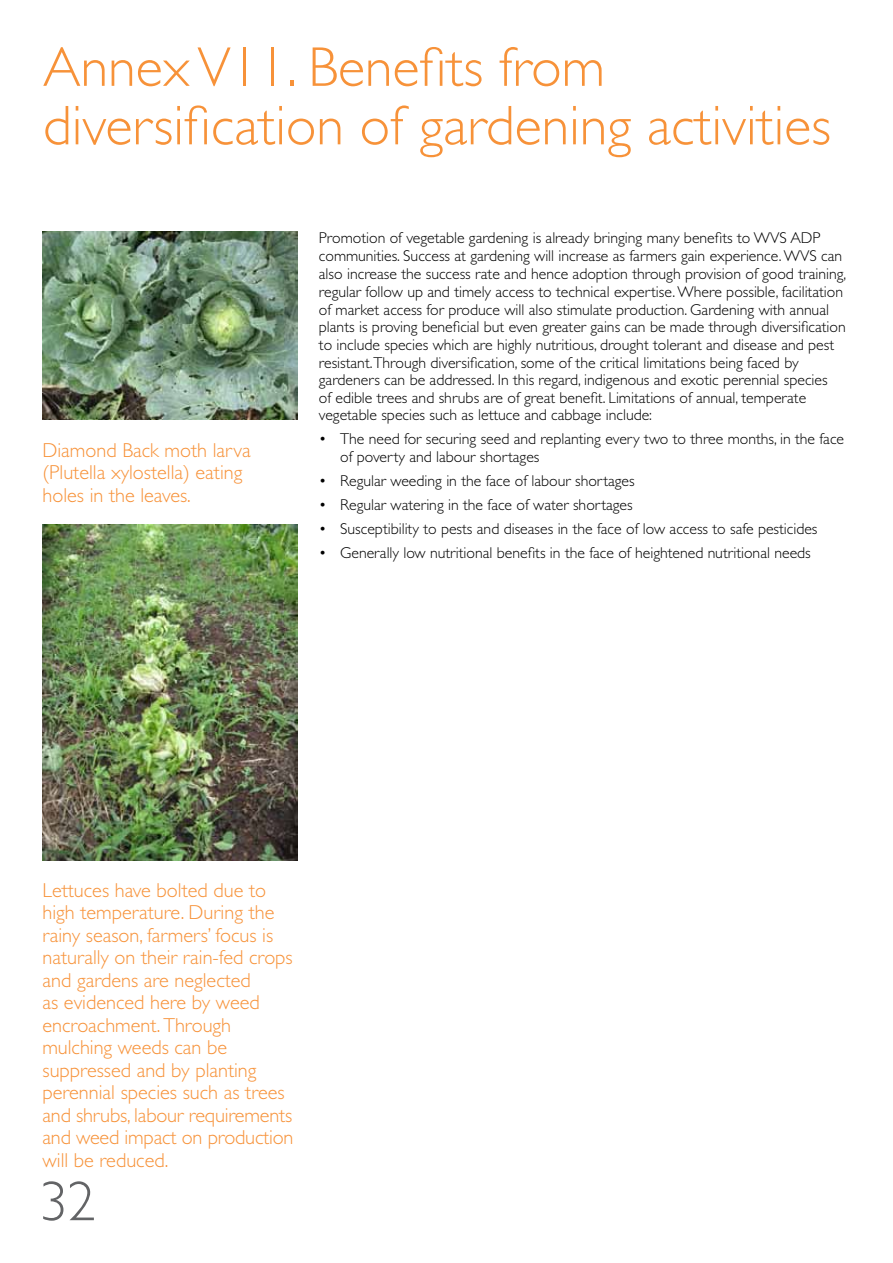
<style>
.page{position:relative;width:893px;height:1263px;background:#fff}
.page>*{position:absolute;margin:0;border:0;box-sizing:border-box;transform-origin:0 0}
.t1{font:300 56.25px/58.5px "Gill Sans";color:#f79239}
.t2{font:300 56.25px "Gill Sans";color:#636466}
.t3{font:300 20.25px/22.5px "Gill Sans";color:#f79239}
.t4{font:300 15.75px/17.7px "Gill Sans";color:#000}
</style>
<div class="page">
<img style="left:43px;top:231px;width:255px;height:189px">
<img style="left:43px;top:524px;width:255px;height:336px">
<h1 class="t1" style="left:43px;top:38px;width:789px">Annex V11. Benefits from diversification of gardening activities</h1>
<p class="t3" style="left:43px;top:439px;width:210px">Diamond Back moth larva (Plutella xylostella) eating holes in the leaves.</p>
<p class="t4" style="left:319px;top:229px;width:529px">Promotion of vegetable gardening is already bringing many benefits to WVS ADP communities. Success at gardening will increase as farmers gain experience.WVS can also increase the success rate and hence adoption through provision of good training, regular follow up and timely access to technical expertise.Where possible, facilitation of market access for produce will also stimulate production. Gardening with annual plants is proving beneficial but even greater gains can be made through diversification to include species which are highly nutritious, drought tolerant and disease and pest resistant.Through diversification, some of the critical limitations being faced by gardeners can be addressed. In this regard, indigenous and exotic perennial species<br>of edible trees and shrubs are of great benefit. Limitations of annual, temperate vegetable species such as lettuce and cabbage include:</p>
<p class="t4" style="left:340px;top:430px;width:505px;text-indent:-21px">• The need for securing seed and replanting every two to three months, in the face of poverty and labour shortages</p>
<p class="t4" style="left:319px;top:472px;width:317px">• Regular weeding in the face of labour shortages</p>
<p class="t4" style="left:319px;top:496px;width:315px">• Regular watering in the face of water shortages</p>
<p class="t4" style="left:319px;top:520px;width:500px">• Susceptibility to pests and diseases in the face of low access to safe pesticides</p>
<p class="t4" style="left:319px;top:544px;width:493px">• Generally low nutritional benefits in the face of heightened nutritional needs</p>
<p class="t3" style="left:43px;top:879px;width:252px">Lettuces have bolted due to high temperature. During the rainy season, farmers’ focus is naturally on their rain-fed crops and gardens are neglected<br>as evidenced here by weed encroachment. Through mulching weeds can be suppressed and by planting perennial species such as trees and shrubs, labour requirements and weed impact on production will be reduced.</p>
<h1 class="t2" style="left:39px;top:1170px;width:58px">32</h1>
</div>
